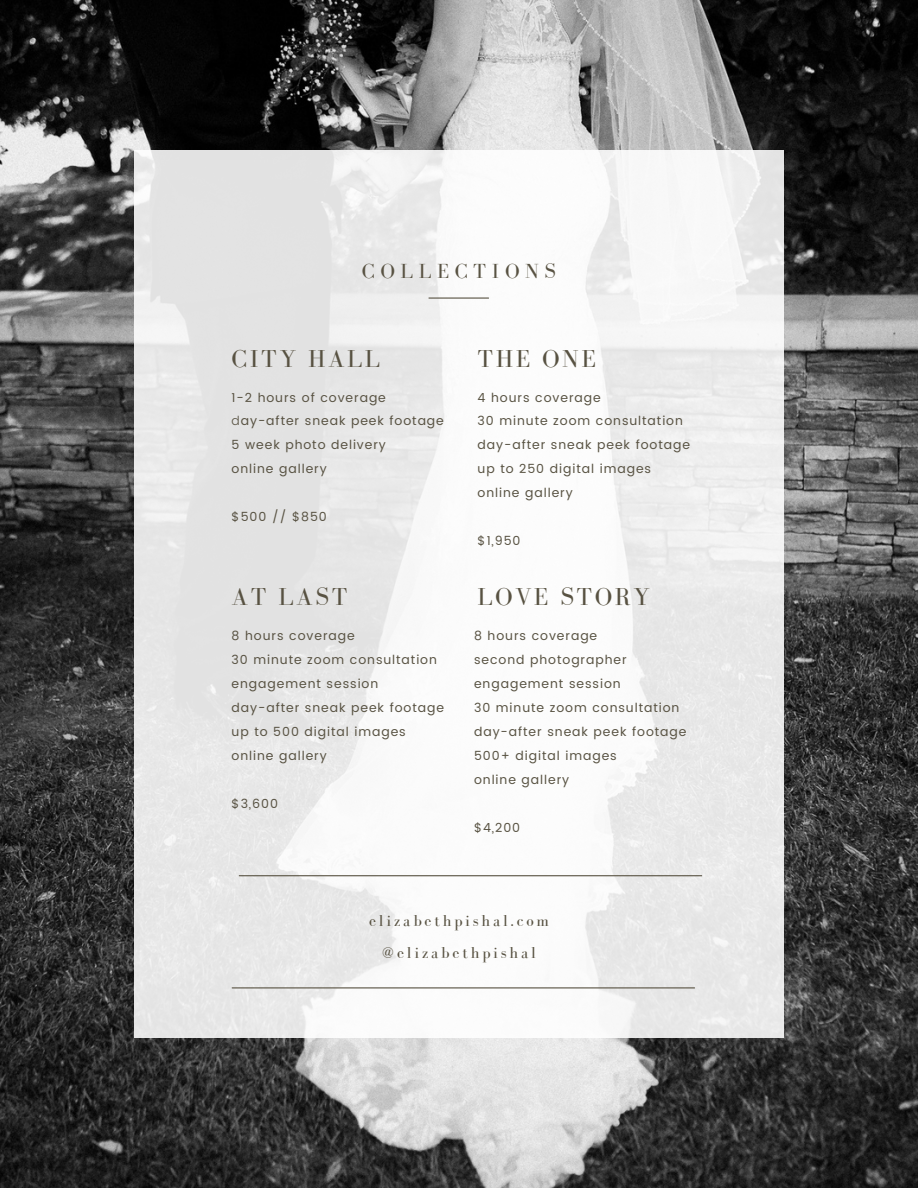
<style>
.page{position:relative;width:918px;height:1188px;background:#fff}
.page>*{position:absolute;margin:0;border:0;box-sizing:border-box;transform-origin:0 0}
.t1{font:25.2px "Bodoni FLF";letter-spacing:.105em;color:#585242}
.t2{font:21px "Bodoni FLF";letter-spacing:.27em;color:#585242}
.t3{font:16.35px "Bodoni FLF";letter-spacing:.17em;color:#585242}
.t4{font:12.45px "Poppins";letter-spacing:.075em;color:#585242}
.s1{font-weight:300}
</style>
<div class="page">
<img style="left:0;top:0;width:918px;height:1188px">
<div style="left:135px;top:150px;width:649px;height:888px;background:linear-gradient(to bottom,#eee,#f0f0ef)"></div>
<hr style="left:239px;top:875px;width:463px;height:1px;background:#585242">
<hr style="left:232px;top:987px;width:463px;height:1px;background:#585242">
<hr style="left:429px;top:298px;width:60px;height:1px;background:#585242">
<p class="t2" style="left:362px;top:259px;width:196px">COLLECTIONS</p>
<p class="t1" style="left:232px;top:345px;width:150px">CITY HALL</p>
<p class="t4" style="left:232px;top:390px;width:156px">1-2 hours of coverage</p>
<p class="t4" style="left:232px;top:414px;width:214px"><span class="s1">d</span>ay-after sneak peek footage</p>
<p class="t4" style="left:232px;top:438px;width:156px">5 week photo delivery</p>
<p class="t4" style="left:232px;top:462px;width:97px">online gallery</p>
<p class="t4" style="left:232px;top:510px;width:97px">$500 // $850</p>
<p class="t1" style="left:232px;top:583px;width:117px">AT LAST</p>
<p class="t4" style="left:232px;top:629px;width:125px">8 hours coverage</p>
<p class="t4" style="left:232px;top:653px;width:207px">30 minute zoom consultation</p>
<p class="t4" style="left:232px;top:677px;width:148px">engagement session</p>
<p class="t4" style="left:232px;top:700px;width:214px">day-after sneak peek footage</p>
<p class="t4" style="left:232px;top:724px;width:176px">up to 500 digital images</p>
<p class="t4" style="left:232px;top:748px;width:97px">online gallery</p>
<p class="t4" style="left:232px;top:796px;width:48px">$3,600</p>
<p class="t1" style="left:478px;top:345px;width:120px">THE ONE</p>
<p class="t4" style="left:478px;top:390px;width:125px">4 hours coverage</p>
<p class="t4" style="left:478px;top:414px;width:207px">30 minute zoom consultation</p>
<p class="t4" style="left:478px;top:438px;width:214px">day-after sneak peek footage</p>
<p class="t4" style="left:478px;top:462px;width:175px">up to 250 digital images</p>
<p class="t4" style="left:478px;top:486px;width:97px">online gallery</p>
<p class="t4" style="left:478px;top:534px;width:44px">$1,950</p>
<p class="t1" style="left:478px;top:583px;width:174px">LOVE STORY</p>
<p class="t4" style="left:474px;top:629px;width:125px">8 hours coverage</p>
<p class="t4" style="left:474px;top:653px;width:154px">second photographer</p>
<p class="t4" style="left:474px;top:677px;width:148px">engagement session</p>
<p class="t4" style="left:474px;top:700px;width:207px">30 minute zoom consultation</p>
<p class="t4" style="left:474px;top:724px;width:214px">day-after sneak peek footage</p>
<p class="t4" style="left:474px;top:748px;width:144px">500+ digital images</p>
<p class="t4" style="left:474px;top:772px;width:97px">online gallery</p>
<p class="t4" style="left:474px;top:820px;width:48px">$4,200</p>
<p class="t3" style="left:369px;top:912px;width:181px">elizabethpishal.com</p>
<p class="t3" style="left:382px;top:943px;width:155px">@elizabethpishal</p>
</div>
